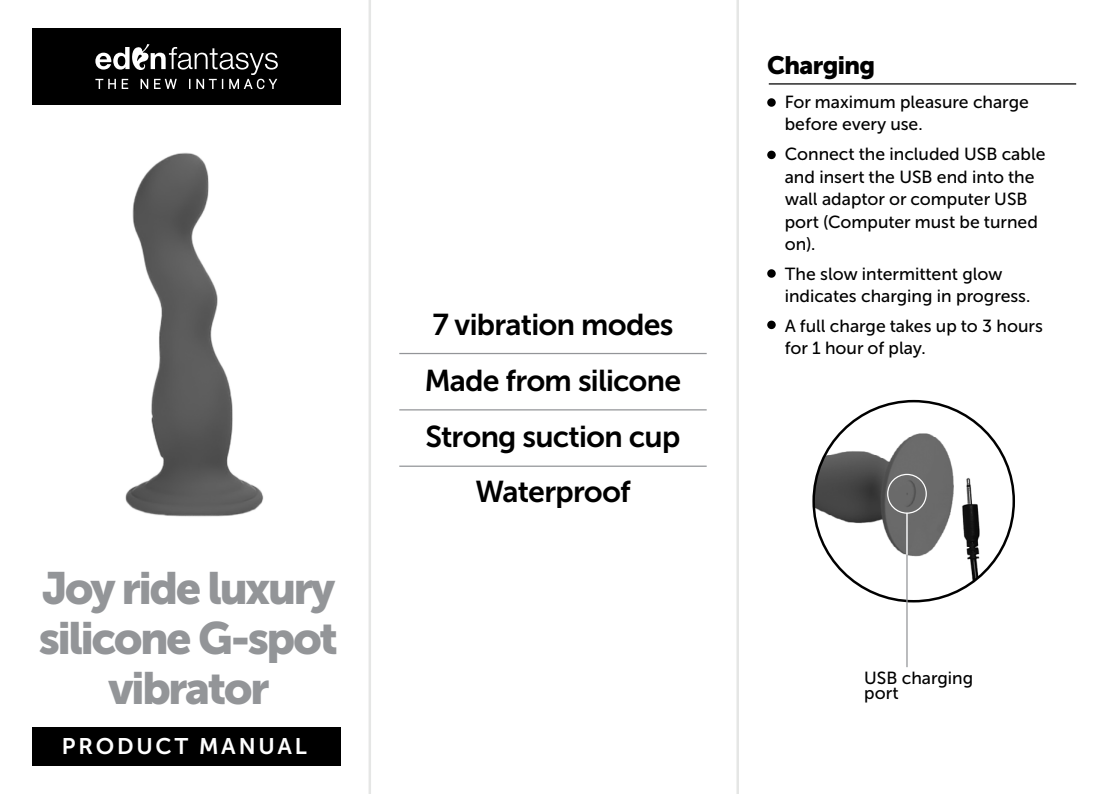
<style>
.page{position:relative;width:1106px;height:794px;background:#fff}
.page>*{position:absolute;margin:0;border:0;box-sizing:border-box;transform-origin:0 0}
.t1{font:45px/50px "Museo Sans Cyrl 900";letter-spacing:-.05em;color:#939598;text-align:center}
.t2{font:30px/55.8px "Museo Sans Cyrl 700";letter-spacing:-.025em;color:#000;text-align:center}
.t3{font:25px "Museo Sans Cyrl 900";letter-spacing:-.025em;color:#000}
.t4{font:22.5px "Museo Sans Cyrl 700";letter-spacing:.125em;color:#fff}
.t5{font:17.5px/22.5px "Museo Sans Cyrl 500";color:#000}
</style>
<div class="page">
<div style="left:32px;top:28px;width:309px;height:77px;background:#000"></div>
<svg style="left:95px;top:44px;width:183px;height:45px"></svg>
<div style="left:32px;top:726px;width:309px;height:39px;background:#000"></div>
<img style="left:125px;top:152px;width:139px;height:365px">
<img style="left:813px;top:401px;width:200px;height:200px;border-radius:100px">
<hr style="left:906px;top:513px;width:1px;height:154px;background:#939598">
<hr style="left:399px;top:353px;width:307px;height:1px;background:#939598">
<hr style="left:399px;top:409px;width:307px;height:1px;background:#939598">
<hr style="left:399px;top:465px;width:307px;height:2px;background:#939598">
<hr style="left:768px;top:83px;width:308px;height:2px;background:#000">
<div style="left:767px;top:151px;width:8px;height:8px;background:#000;border-radius:50%"></div>
<div style="left:767px;top:98px;width:8px;height:9px;background:#000;border-radius:50%"></div>
<div style="left:767px;top:269px;width:8px;height:9px;background:#000;border-radius:50%"></div>
<div style="left:767px;top:320px;width:8px;height:9px;background:#000;border-radius:50%"></div>
<div style="left:887px;top:474px;width:39px;height:40px;border:1px solid #fff;border-radius:50%"></div>
<hr style="left:906px;top:513px;width:1px;height:42px;background:#fff">
<hr style="left:368px;top:0;width:3px;height:794px;background:#e5e6e5">
<hr style="left:736px;top:0;width:3px;height:794px;background:#e5e6e5">
<h1 class="t1" style="left:39px;top:563px;width:301px">Joy ride luxury silicone G-spot vibrator</h1>
<p class="t4" style="left:62px;top:734px;width:246px">PRODUCT MANUAL</p>
<h2 class="t2" style="left:425px;top:297px;width:258px">7 vibration modes<br>Made from silicone<br>Strong suction cup<br>Waterproof</h2>
<h3 class="t3" style="left:767px;top:51px;width:109px">Charging</h3>
<p class="t5" style="left:784px;top:91px;width:245px">For maximum pleasure charge before every use.</p>
<p class="t5" style="left:784px;top:143px;width:262px">Connect the included USB cable and insert the USB end into the wall adaptor or computer USB port (Computer must be turned on).</p>
<p class="t5" style="left:784px;top:262px;width:247px">The slow intermittent glow indicates charging in progress.</p>
<p class="t5" style="left:784px;top:314px;width:260px">A full charge takes up to 3 hours for 1 hour of play.</p>
<p class="t5" style="left:864px;top:670px;width:110px;line-height:15px">USB charging port</p>
</div>
